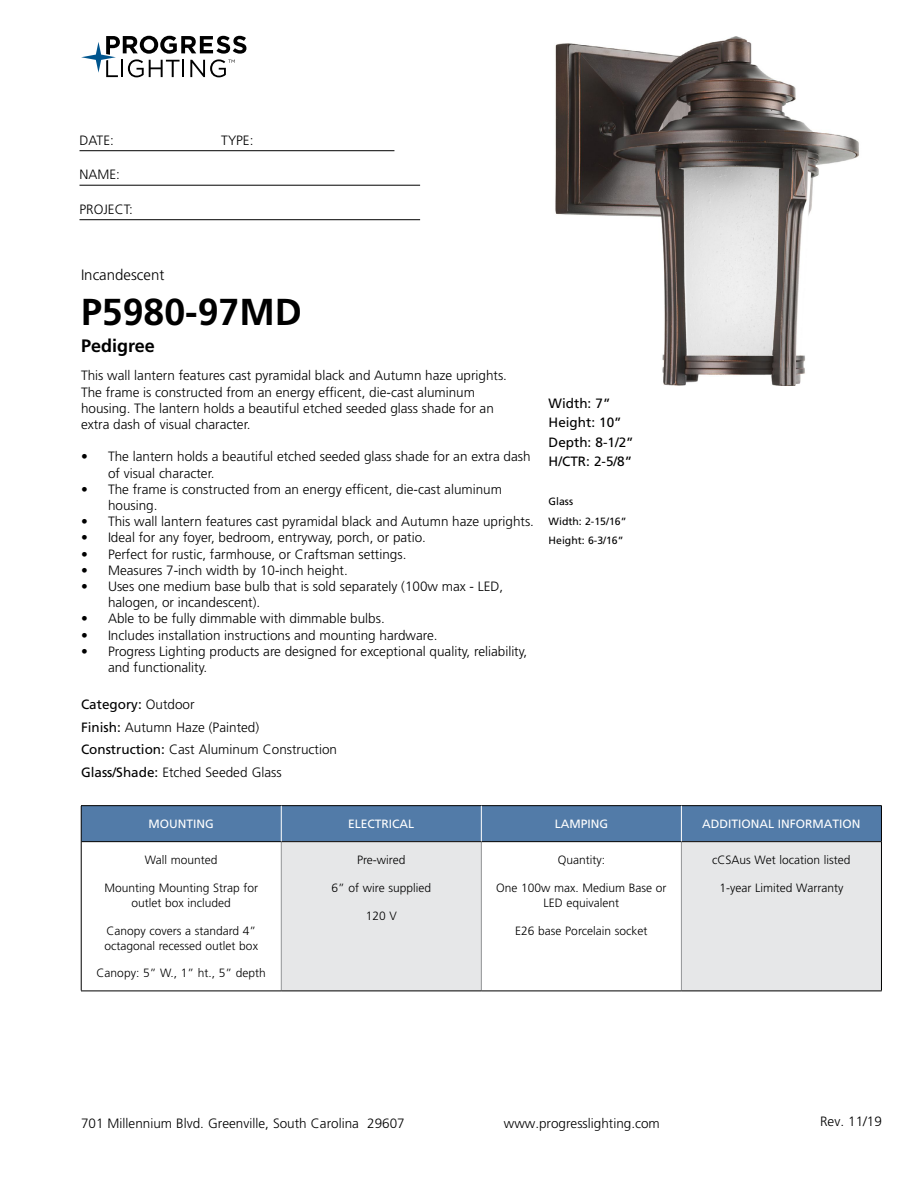
<style>
.page{position:relative;width:918px;height:1188px;background:#fff}
.page>*{position:absolute;margin:0;border:0;box-sizing:border-box;transform-origin:0 0}
.t1{font:700 37.5px "Frutiger LT Std";color:#000}
.t2{font:700 18px "Frutiger LT Std";color:#000}
.t3{font:300 15px "Frutiger LT Std";color:#000}
.t4{font:300 13.5px/16.2px "Frutiger LT Std";color:#000}
.t5{font:13.5px/19.5px "Frutiger LT Std";color:#000}
.t6{font:300 12px/15px "Frutiger LT Std";color:#000;text-align:center}
.t7{font:12px "Frutiger LT Std";color:#fff}
.t8{font:10.5px/19.5px "Frutiger LT Std";color:#000}
.s1{font-weight:400}
</style>
<div class="page">
<svg style="left:81px;top:36px;width:165px;height:41px"></svg>
<hr style="left:80px;top:150px;width:314px;height:1px;background:#000">
<hr style="left:80px;top:185px;width:340px;height:1px;background:#000">
<hr style="left:80px;top:219px;width:340px;height:1px;background:#000">
<div style="left:82px;top:806px;width:799px;height:35px;background:#527ba8"></div>
<div style="left:281px;top:842px;width:200px;height:149px;background:#e6e7e8"></div>
<div style="left:681px;top:842px;width:200px;height:149px;background:#e6e7e8"></div>
<hr style="left:281px;top:842px;width:1px;height:149px;background:#939598">
<hr style="left:481px;top:842px;width:1px;height:149px;background:#939598">
<hr style="left:681px;top:842px;width:1px;height:149px;background:#939598">
<hr style="left:81px;top:841px;width:200px;height:1px;background:#000">
<hr style="left:281px;top:841px;width:200px;height:1px;background:#000">
<hr style="left:481px;top:841px;width:200px;height:1px;background:#000">
<hr style="left:681px;top:841px;width:200px;height:1px;background:#000">
<hr style="left:81px;top:991px;width:200px;height:1px;background:#000">
<hr style="left:281px;top:991px;width:200px;height:1px;background:#000">
<hr style="left:481px;top:991px;width:200px;height:1px;background:#000">
<hr style="left:681px;top:991px;width:201px;height:1px;background:#000">
<hr style="left:81px;top:805px;width:200px;height:1px;background:#000">
<hr style="left:81px;top:806px;width:1px;height:36px;background:#000">
<hr style="left:281px;top:805px;width:200px;height:1px;background:#000">
<hr style="left:481px;top:805px;width:200px;height:1px;background:#000">
<hr style="left:681px;top:805px;width:201px;height:1px;background:#000">
<hr style="left:881px;top:806px;width:1px;height:36px;background:#000">
<hr style="left:81px;top:842px;width:1px;height:149px;background:#000">
<hr style="left:881px;top:842px;width:1px;height:149px;background:#000">
<hr style="left:281px;top:806px;width:1px;height:35px;background:#fff">
<hr style="left:681px;top:806px;width:1px;height:35px;background:#fff">
<hr style="left:481px;top:806px;width:1px;height:35px;background:#fff">
<img style="left:555px;top:36px;width:304px;height:349px">
<p class="t4" style="left:80px;top:132px;width:36px">DATE:</p>
<p class="t4" style="left:221px;top:132px;width:34px">TYPE:</p>
<p class="t4" style="left:80px;top:167px;width:42px">NAME:</p>
<p class="t4" style="left:80px;top:201px;width:55px">PROJECT:</p>
<p class="t3" style="left:81px;top:266px;width:85px">Incandescent</p>
<h1 class="t1" style="left:81px;top:290px;width:222px">P5980-97MD</h1>
<h2 class="t2" style="left:81px;top:335px;width:75px">Pedigree</h2>
<p class="t4" style="left:81px;top:368px;width:428px">This wall lantern features cast pyramidal black and Autumn haze uprights.<br>The frame is constructed from an energy efficent, die-cast aluminum housing. The lantern holds a beautiful etched seeded glass shade for an extra dash of visual character.</p>
<p class="t4" style="left:108px;top:449px;width:424px;text-indent:-27px">• The lantern holds a beautiful etched seeded glass shade for an extra dash of visual character.</p>
<p class="t4" style="left:108px;top:481px;width:396px;text-indent:-27px">• The frame is constructed from an energy efficent, die-cast aluminum housing.</p>
<p class="t4" style="left:81px;top:514px;width:455px">• This wall lantern features cast pyramidal black and Autumn haze uprights.</p>
<p class="t4" style="left:81px;top:530px;width:347px">• Ideal for any foyer, bedroom, entryway, porch, or patio.</p>
<p class="t4" style="left:81px;top:546px;width:327px">• Perfect for rustic, farmhouse, or Craftsman settings.</p>
<p class="t4" style="left:81px;top:562px;width:268px">• Measures 7-inch width by 10-inch height.</p>
<p class="t4" style="left:108px;top:578px;width:397px;text-indent:-27px">• Uses one medium base bulb that is sold separately (100w max - LED, halogen, or incandescent).</p>
<p class="t4" style="left:81px;top:611px;width:305px">• Able to be fully dimmable with dimmable bulbs.</p>
<p class="t4" style="left:81px;top:627px;width:358px">• Includes installation instructions and mounting hardware.</p>
<p class="t4" style="left:108px;top:643px;width:421px;text-indent:-27px">• Progress Lighting products are designed for exceptional quality, reliability, and functionality.</p>
<p class="t4" style="left:81px;top:694px;width:258px;line-height:22.5px"><span class="s1">Category:</span> Outdoor<br><span class="s1">Finish:</span> Autumn Haze (Painted)<br><span class="s1">Construction:</span> Cast Aluminum Construction<br><span class="s1">Glass/Shade:</span> Etched Seeded Glass</p>
<p class="t5" style="left:549px;top:393px;width:87px">Width: 7”<br>Height: 10”<br>Depth: 8-1/2”<br>H/CTR: 2-5/8”</p>
<p class="t8" style="left:549px;top:492px;width:79px">Glass<br>Width: 2-15/16”<br>Height: 6-3/16”</p>
<p class="t7" style="left:149px;top:817px;width:67px">MOUNTING</p>
<p class="t7" style="left:348px;top:817px;width:68px">ELECTRICAL</p>
<p class="t7" style="left:555px;top:817px;width:55px">LAMPING</p>
<p class="t7" style="left:702px;top:817px;width:160px">ADDITIONAL INFORMATION</p>
<p class="t6" style="left:145px;top:853px;width:74px">Wall mounted</p>
<p class="t6" style="left:104px;top:880px;width:155px">Mounting Mounting Strap for outlet box included</p>
<p class="t6" style="left:105px;top:923px;width:155px;text-align:left">Canopy covers a standard 4” octagonal recessed outlet box</p>
<p class="t6" style="left:97px;top:966px;width:171px">Canopy: 5” W., 1” ht., 5” depth</p>
<p class="t6" style="left:357px;top:853px;width:50px">Pre-wired</p>
<p class="t6" style="left:332px;top:880px;width:101px">6” of wire supplied</p>
<p class="t6" style="left:366px;top:908px;width:33px">120 V</p>
<p class="t6" style="left:712px;top:853px;width:140px">cCSAus Wet location listed</p>
<p class="t6" style="left:719px;top:880px;width:125px">1-year Limited Warranty</p>
<p class="t6" style="left:558px;top:853px;width:49px">Quantity:</p>
<p class="t6" style="left:496px;top:880px;width:172px">One 100w max. Medium Base or<br>LED equivalent</p>
<p class="t6" style="left:515px;top:923px;width:134px">E26 base Porcelain socket</p>
<p class="t4" style="left:81px;top:1115px;width:325px">701 Millennium Blvd. Greenville, South Carolina 29607</p>
<p class="t4" style="left:504px;top:1115px;width:158px">www.progresslighting.com</p>
<p class="t4" style="left:820px;top:1114px;width:63px">Rev. 11/19</p>
</div>
